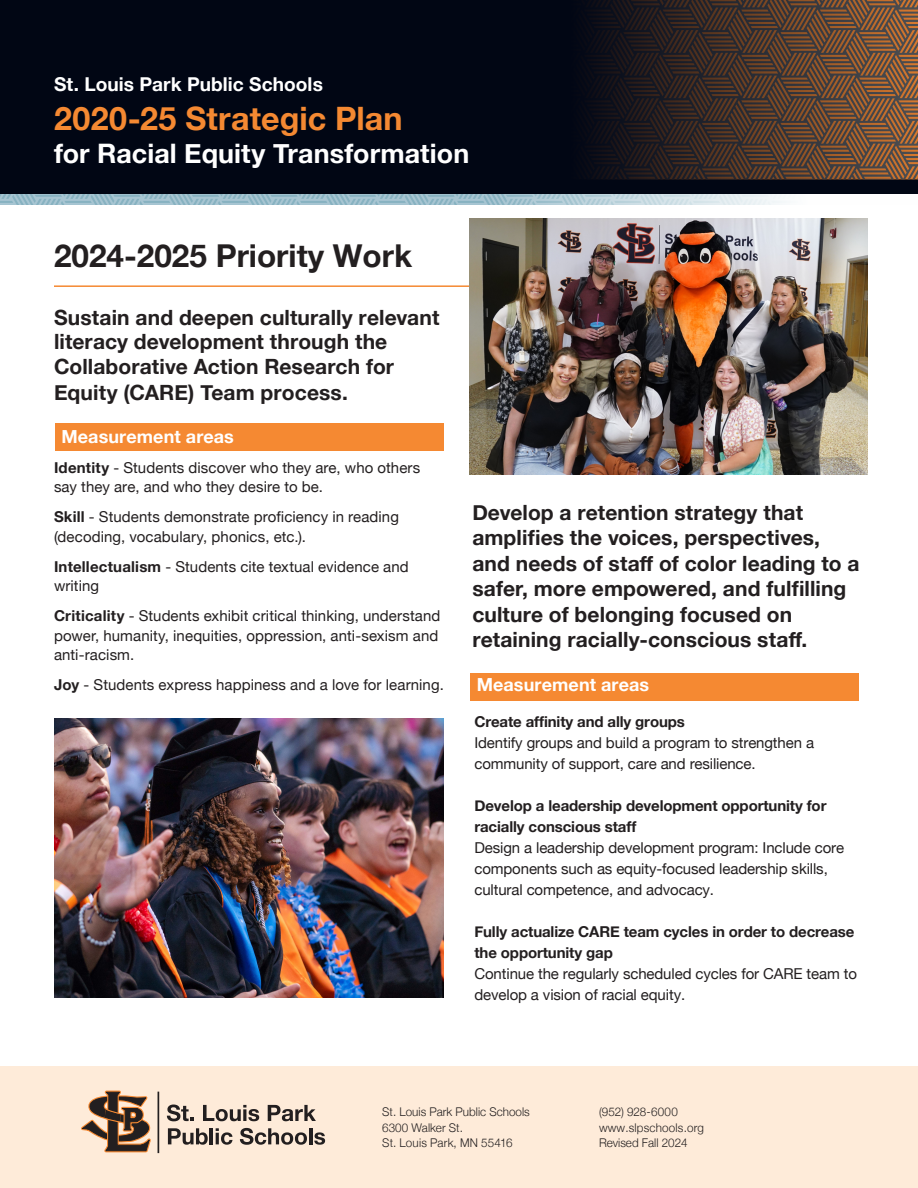
<style>
.page{position:relative;width:918px;height:1188px;background:#fff}
.page>*{position:absolute;margin:0;border:0;box-sizing:border-box;transform-origin:0 0}
.t1{font:700 32.25px "Helvetica Neue";letter-spacing:.005em;color:#f58932}
.t2{font:700 31.5px "Helvetica Neue";color:#231f20}
.t3{font:700 26.85px "Helvetica Neue";letter-spacing:.005em;color:#fff}
.t4{font:700 21px/25.5px "Helvetica Neue";letter-spacing:.005em;color:#231f20}
.t5{font:700 19.05px "Helvetica Neue";letter-spacing:.005em;color:#fff}
.t6{font:700 18px "Helvetica Neue";letter-spacing:.005em;color:#fff}
.t7{font:15px/21px "Helvetica Neue";letter-spacing:-.01em;color:#231f20}
.t8{font:300 12px/15.8px "Helvetica Neue";color:#231f20}
.s1{font-weight:700}
</style>
<div class="page">
<img style="left:0;top:193px;width:883px;height:12px">
<div style="left:0;top:0;width:918px;height:193px;background:#010614"></div>
<img style="left:587px;top:0;width:331px;height:179px">
<hr style="left:54px;top:285px;width:810px;height:2px;background:#f58932">
<div style="left:0;top:1066px;width:918px;height:122px;background:#feebd9"></div>
<svg style="left:167px;top:1105px;width:27px;height:16px"></svg>
<svg style="left:203px;top:1105px;width:56px;height:16px"></svg>
<svg style="left:268px;top:1105px;width:48px;height:16px"></svg>
<svg style="left:168px;top:1128px;width:40px;height:17px"></svg>
<hr style="left:210px;top:1128px;width:3px;height:16px;background:#231f20">
<svg style="left:216px;top:1128px;width:17px;height:17px"></svg>
<svg style="left:240px;top:1128px;width:67px;height:17px"></svg>
<hr style="left:309px;top:1128px;width:3px;height:16px;background:#231f20">
<svg style="left:314px;top:1132px;width:11px;height:13px"></svg>
<svg style="left:81px;top:1091px;width:70px;height:62px"></svg>
<hr style="left:158px;top:1092px;width:1px;height:61px;background:#231f20">
<img style="left:54px;top:719px;width:390px;height:279px">
<div style="left:55px;top:423px;width:389px;height:28px;background:#f58932"></div>
<div style="left:470px;top:673px;width:389px;height:28px;background:#f58932"></div>
<img style="left:469px;top:218px;width:399px;height:256px">
<p class="t5" style="left:54px;top:69px;width:270px">St. Louis Park Public Schools</p>
<p class="t1" style="left:54px;top:93px;width:350px">2020-25 Strategic Plan</p>
<p class="t3" style="left:54px;top:133px;width:417px">for Racial Equity Transformation</p>
<p class="t2" style="left:54px;top:231px;width:360px">2024-2025 Priority Work</p>
<p class="t4" style="left:54px;top:305px;width:387px;line-height:25px">Sustain and deepen culturally relevant literacy development through the Collaborative Action Research for Equity (CARE) Team process.</p>
<p class="t6" style="left:62px;top:423px;width:174px">Measurement areas</p>
<p class="t7" style="left:54px;top:459px;width:368px;line-height:19.5px"><span class="s1">Identity</span> - Students discover who they are, who others say they are, and who they desire to be.</p>
<p class="t7" style="left:54px;top:508px;width:347px;line-height:19.5px"><span class="s1">Skill</span> - Students demonstrate proficiency in reading (decoding, vocabulary, phonics, etc.).</p>
<p class="t7" style="left:54px;top:558px;width:356px;line-height:19.5px"><span class="s1">Intellectualism</span> - Students cite textual evidence and writing</p>
<p class="t7" style="left:54px;top:607px;width:388px;line-height:19.5px"><span class="s1">Criticality</span> - Students exhibit critical thinking, understand power, humanity, inequities, oppression, anti-sexism and anti-racism.</p>
<p class="t7" style="left:54px;top:675px;width:391px"><span class="s1">Joy</span> - Students express happiness and a love for learning.</p>
<p class="t4" style="left:472px;top:500px;width:389px">Develop a retention strategy that amplifies the voices, perspectives, and needs of staff of color leading to a safer, more empowered, and fulfilling culture of belonging focused on retaining racially-conscious staff.</p>
<p class="t6" style="left:477px;top:670px;width:174px">Measurement areas</p>
<p class="t7" style="left:474px;top:712px;width:341px"><span class="s1">Create affinity and ally groups<br></span>Identify groups and build a program to strengthen a community of support, care and resilience.</p>
<p class="t7" style="left:474px;top:796px;width:371px"><span class="s1">Develop a leadership development opportunity for racially conscious staff<br></span>Design a leadership development program: Include core components such as equity-focused leadership skills, cultural competence, and advocacy.</p>
<p class="t7" style="left:474px;top:922px;width:384px"><span class="s1">Fully actualize CARE team cycles in order to decrease the opportunity gap<br></span>Continue the regularly scheduled cycles for CARE team to develop a vision of racial equity.</p>
<p class="t8" style="left:382px;top:1103px;width:149px">St. Louis Park Public Schools<br>6300 Walker St.<br>St. Louis Park, MN 55416</p>
<p class="t8" style="left:599px;top:1103px;width:107px">(952) 928-6000 www.slpschools.org<br>Revised Fall 2024</p>
</div>
